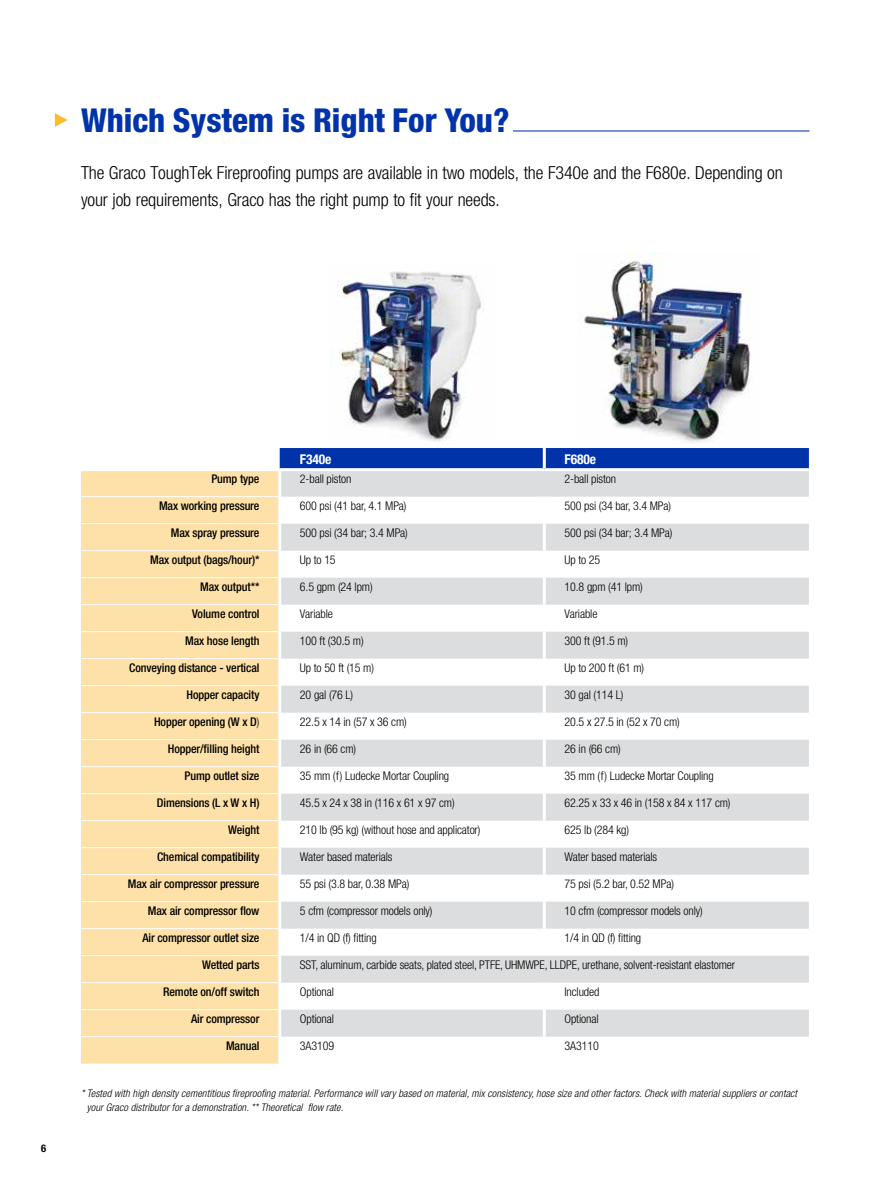
<style>
.page{position:relative;width:891px;height:1188px;background:#fff}
.page>*{position:absolute;margin:0;border:0;box-sizing:border-box;transform-origin:0 0}
.t1{font:800 condensed 33px "Helvetica Neue LT Std";color:#03a}
.t2{font:300 condensed 18px/27px "Helvetica Neue LT Std";letter-spacing:-.005em;color:#000}
.t3{font:700 condensed 13.5px "Helvetica Neue LT Std";letter-spacing:-.01em;color:#fff}
.t4{font:300 condensed 12px "Helvetica Neue LT Std";letter-spacing:-.01em;color:#000}
.t5{font:500 condensed 12px "Helvetica Neue LT Std";letter-spacing:-.01em;color:#000}
.t6{font:italic 300 condensed 10.5px/13.5px "Helvetica Neue LT Std";letter-spacing:.01em;color:#000}
.t7{font:700 condensed 10.5px "Helvetica Neue LT Std";color:#000}
.s1{font-weight:300}
</style>
<div class="page">
<img style="left:329px;top:271px;width:155px;height:171px">
<img style="left:577px;top:252px;width:174px;height:191px">
<div style="left:280px;top:448px;width:529px;height:20px;background:#03a"></div>
<div style="left:81px;top:471px;width:197px;height:593px;background:#fee1a8"></div>
<svg style="left:281px;top:471px;width:528px;height:566px;fill:#dedfe0"></svg>
<hr style="left:543px;top:448px;width:3px;height:20px;background:#fff">
<hr style="left:543px;top:497px;width:3px;height:27px;background:#fff">
<hr style="left:543px;top:524px;width:3px;height:27px;background:#fff">
<hr style="left:543px;top:551px;width:3px;height:27px;background:#fff">
<hr style="left:543px;top:578px;width:3px;height:27px;background:#fff">
<hr style="left:543px;top:605px;width:3px;height:27px;background:#fff">
<hr style="left:543px;top:632px;width:3px;height:27px;background:#fff">
<hr style="left:543px;top:659px;width:3px;height:27px;background:#fff">
<hr style="left:543px;top:686px;width:3px;height:27px;background:#fff">
<hr style="left:543px;top:713px;width:3px;height:27px;background:#fff">
<hr style="left:543px;top:740px;width:3px;height:27px;background:#fff">
<hr style="left:543px;top:767px;width:3px;height:27px;background:#fff">
<hr style="left:543px;top:794px;width:3px;height:27px;background:#fff">
<hr style="left:543px;top:821px;width:3px;height:27px;background:#fff">
<hr style="left:543px;top:848px;width:3px;height:27px;background:#fff">
<hr style="left:543px;top:875px;width:3px;height:27px;background:#fff">
<hr style="left:543px;top:902px;width:3px;height:27px;background:#fff">
<hr style="left:543px;top:929px;width:3px;height:27px;background:#fff">
<hr style="left:543px;top:983px;width:3px;height:27px;background:#fff">
<hr style="left:543px;top:1010px;width:3px;height:27px;background:#fff">
<hr style="left:81px;top:496px;width:197px;height:1px;background:#fff">
<hr style="left:81px;top:523px;width:197px;height:1px;background:#fff">
<hr style="left:81px;top:550px;width:197px;height:1px;background:#fff">
<hr style="left:81px;top:577px;width:197px;height:1px;background:#fff">
<hr style="left:81px;top:604px;width:197px;height:1px;background:#fff">
<hr style="left:81px;top:631px;width:197px;height:1px;background:#fff">
<hr style="left:81px;top:658px;width:197px;height:1px;background:#fff">
<hr style="left:81px;top:685px;width:197px;height:1px;background:#fff">
<hr style="left:81px;top:712px;width:197px;height:1px;background:#fff">
<hr style="left:81px;top:739px;width:197px;height:1px;background:#fff">
<hr style="left:81px;top:766px;width:197px;height:1px;background:#fff">
<hr style="left:81px;top:793px;width:197px;height:1px;background:#fff">
<hr style="left:81px;top:820px;width:197px;height:1px;background:#fff">
<hr style="left:81px;top:847px;width:197px;height:1px;background:#fff">
<hr style="left:81px;top:874px;width:197px;height:1px;background:#fff">
<hr style="left:81px;top:901px;width:197px;height:1px;background:#fff">
<hr style="left:81px;top:928px;width:197px;height:1px;background:#fff">
<hr style="left:81px;top:955px;width:197px;height:1px;background:#fff">
<hr style="left:81px;top:982px;width:197px;height:1px;background:#fff">
<hr style="left:81px;top:1009px;width:197px;height:1px;background:#fff">
<hr style="left:81px;top:1036px;width:197px;height:1px;background:#fff">
<hr style="left:513px;top:130px;width:297px;height:2px;background:#03a">
<svg style="left:55px;top:113px;width:13px;height:14px"></svg>
<h1 class="t1" style="left:81px;top:99px;width:430px">Which System is Right For You?</h1>
<h2 class="t2" style="left:81px;top:159px;width:703px">The Graco ToughTek Fireproofing pumps are available in two models, the F340e and the F680e. Depending on your job requirements, Graco has the right pump to fit your needs.</h2>
<p class="t7" style="left:41px;top:1142px;width:7px">6</p>
<p class="t3" style="left:300px;top:451px;width:33px">F340e</p>
<p class="t3" style="left:565px;top:451px;width:33px">F680e</p>
<p class="t5" style="left:211px;top:471px;width:50px">Pump type</p>
<p class="t4" style="left:300px;top:471px;width:53px">2-ball piston</p>
<p class="t4" style="left:565px;top:471px;width:53px">2-ball piston</p>
<p class="t5" style="left:159px;top:498px;width:102px">Max working pressure</p>
<p class="t4" style="left:300px;top:498px;width:108px">600 psi (41 bar, 4.1 MPa)</p>
<p class="t4" style="left:565px;top:498px;width:108px">500 psi (34 bar, 3.4 MPa)</p>
<p class="t5" style="left:171px;top:525px;width:90px">Max spray pressure</p>
<p class="t4" style="left:300px;top:525px;width:110px">500 psi (34 bar; 3.4 MPa)</p>
<p class="t4" style="left:565px;top:525px;width:110px">500 psi (34 bar; 3.4 MPa)</p>
<p class="t5" style="left:150px;top:552px;width:111px">Max output (bags/hour)*</p>
<p class="t4" style="left:300px;top:552px;width:37px">Up to 15</p>
<p class="t4" style="left:565px;top:552px;width:37px">Up to 25</p>
<p class="t5" style="left:200px;top:579px;width:61px">Max output**</p>
<p class="t4" style="left:300px;top:579px;width:74px">6.5 gpm (24 lpm)</p>
<p class="t4" style="left:565px;top:579px;width:80px">10.8 gpm (41 lpm)</p>
<p class="t5" style="left:192px;top:606px;width:69px">Volume control</p>
<p class="t4" style="left:300px;top:606px;width:34px">Variable</p>
<p class="t4" style="left:565px;top:606px;width:34px">Variable</p>
<p class="t5" style="left:185px;top:633px;width:76px">Max hose length</p>
<p class="t4" style="left:300px;top:633px;width:65px">100 ft (30.5 m)</p>
<p class="t4" style="left:565px;top:633px;width:65px">300 ft (91.5 m)</p>
<p class="t5" style="left:129px;top:660px;width:132px">Conveying distance - vertical</p>
<p class="t4" style="left:300px;top:660px;width:76px">Up to 50 ft (15 m)</p>
<p class="t4" style="left:565px;top:660px;width:81px">Up to 200 ft (61 m)</p>
<p class="t5" style="left:187px;top:687px;width:74px">Hopper capacity</p>
<p class="t4" style="left:300px;top:687px;width:55px">20 gal (76 L)</p>
<p class="t4" style="left:565px;top:687px;width:60px">30 gal (114 L)</p>
<p class="t5" style="left:154px;top:714px;width:107px">Hopper opening (W x D<span class="s1">)</span></p>
<p class="t4" style="left:300px;top:714px;width:108px">22.5 x 14 in (57 x 36 cm)</p>
<p class="t4" style="left:565px;top:714px;width:117px">20.5 x 27.5 in (52 x 70 cm)</p>
<p class="t5" style="left:168px;top:741px;width:93px">Hopper/filling height</p>
<p class="t4" style="left:300px;top:741px;width:58px">26 in (66 cm)</p>
<p class="t4" style="left:565px;top:741px;width:58px">26 in (66 cm)</p>
<p class="t5" style="left:185px;top:768px;width:76px">Pump outlet size</p>
<p class="t4" style="left:300px;top:768px;width:151px">35 mm (f) Ludecke Mortar Coupling</p>
<p class="t4" style="left:565px;top:768px;width:151px">35 mm (f) Ludecke Mortar Coupling</p>
<p class="t5" style="left:157px;top:795px;width:104px">Dimensions (L x W x H)</p>
<p class="t4" style="left:300px;top:795px;width:156px">45.5 x 24 x 38 in (116 x 61 x 97 cm)</p>
<p class="t4" style="left:565px;top:795px;width:168px">62.25 x 33 x 46 in (158 x 84 x 117 cm)</p>
<p class="t5" style="left:228px;top:822px;width:33px">Weight</p>
<p class="t4" style="left:300px;top:822px;width:182px">210 lb (95 kg) (without hose and applicator)</p>
<p class="t4" style="left:565px;top:822px;width:66px">625 lb (284 kg)</p>
<p class="t5" style="left:157px;top:849px;width:104px">Chemical compatibility</p>
<p class="t4" style="left:300px;top:849px;width:94px">Water based materials</p>
<p class="t4" style="left:565px;top:849px;width:94px">Water based materials</p>
<p class="t5" style="left:128px;top:876px;width:133px">Max air compressor pressure</p>
<p class="t4" style="left:300px;top:876px;width:111px">55 psi (3.8 bar, 0.38 MPa)</p>
<p class="t4" style="left:565px;top:876px;width:111px">75 psi (5.2 bar, 0.52 MPa)</p>
<p class="t5" style="left:148px;top:903px;width:113px">Max air compressor flow</p>
<p class="t4" style="left:300px;top:903px;width:134px">5 cfm (compressor models only)</p>
<p class="t4" style="left:565px;top:903px;width:140px">10 cfm (compressor models only)</p>
<p class="t5" style="left:142px;top:930px;width:119px">Air compressor outlet size</p>
<p class="t4" style="left:300px;top:930px;width:78px">1/4 in QD (f) fitting</p>
<p class="t4" style="left:565px;top:930px;width:78px">1/4 in QD (f) fitting</p>
<p class="t5" style="left:202px;top:957px;width:59px">Wetted parts</p>
<p class="t4" style="left:300px;top:957px;width:437px">SST, aluminum, carbide seats, plated steel, PTFE, UHMWPE, LLDPE, urethane, solvent-resistant elastomer</p>
<p class="t5" style="left:163px;top:984px;width:98px">Remote on/off switch</p>
<p class="t4" style="left:300px;top:984px;width:36px">Optional</p>
<p class="t4" style="left:565px;top:984px;width:36px">Included</p>
<p class="t5" style="left:191px;top:1011px;width:70px">Air compressor</p>
<p class="t4" style="left:300px;top:1011px;width:36px">Optional</p>
<p class="t4" style="left:565px;top:1011px;width:36px">Optional</p>
<p class="t5" style="left:226px;top:1038px;width:35px">Manual</p>
<p class="t4" style="left:300px;top:1038px;width:36px">3A3109</p>
<p class="t4" style="left:565px;top:1038px;width:36px">3A3110</p>
<p class="t6" style="left:87px;top:1087px;width:712px;text-indent:-6px">* Tested with high density cementitious fireproofing material. Performance will vary based on material, mix consistency, hose size and other factors. Check with material suppliers or contact your Graco distributor for a demonstration. ** Theoretical flow rate.</p>
</div>
